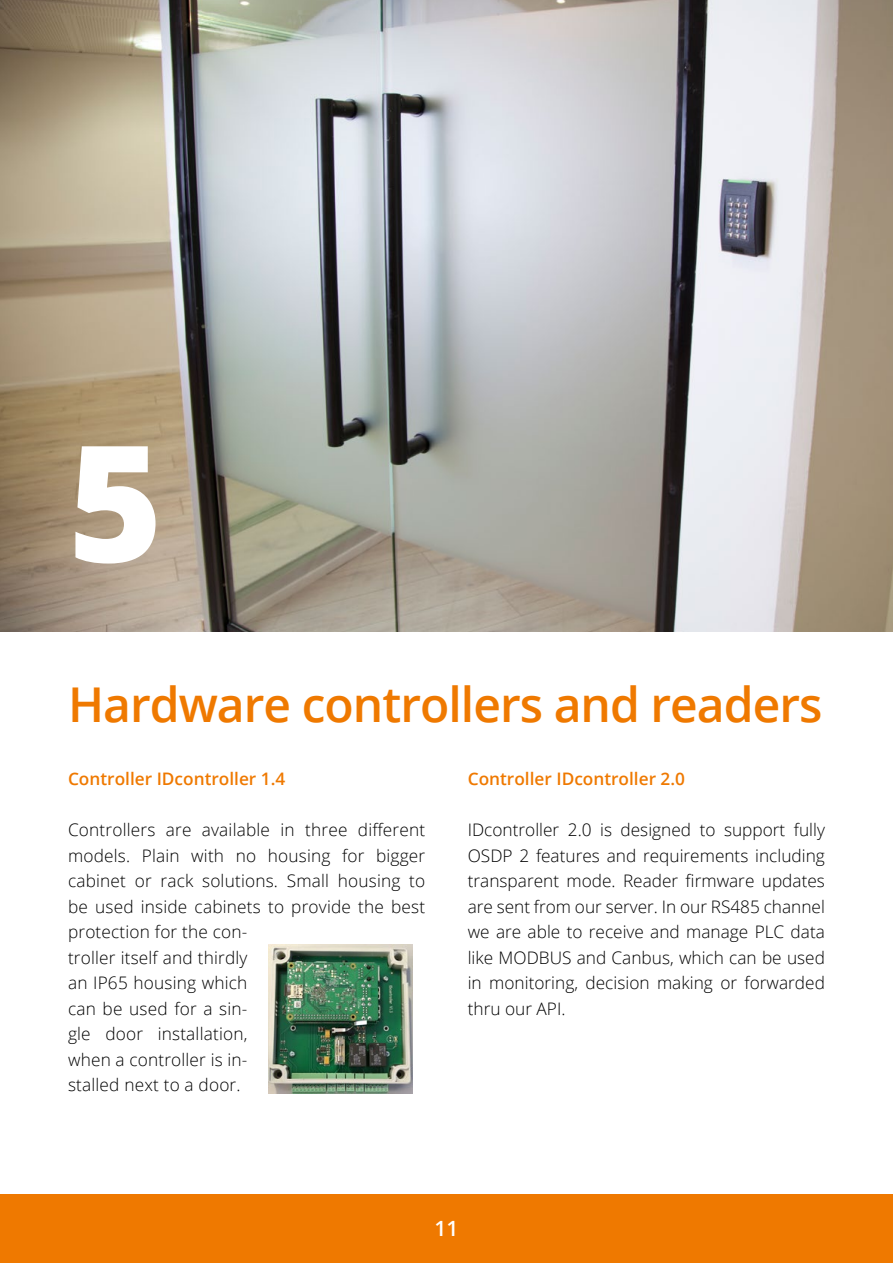
<style>
.page{position:relative;width:893px;height:1263px;background:#fff}
.page>*{position:absolute;margin:0;border:0;box-sizing:border-box;transform-origin:0 0}
.t1{font:800 162px "Open Sans";color:#fff}
.t2{font:600 48px "Open Sans";letter-spacing:-.02em;color:#ef7900}
.t3{font:600 21px "Open Sans";color:#fff}
.t4{font:300 17.25px/25.5px "Open Sans";letter-spacing:.01em;color:#000}
.t5{font:600 17.25px "Open Sans";color:#ef7900}
</style>
<div class="page">
<div style="left:0;top:1195px;width:893px;height:68px;background:#ef7900"></div>
<img style="left:0;top:0;width:893px;height:631px">
<img style="left:269px;top:944px;width:143px;height:150px">
<h1 class="t1" style="left:68px;top:380px;width:96px">5</h1>
<h2 class="t2" style="left:68px;top:671px;width:756px">Hardware controllers and readers</h2>
<p class="t5" style="left:68px;top:767px;width:219px">Controller IDcontroller 1.4</p>
<p class="t4" style="left:68px;top:817px;width:359px">Controllers are available in three different models. Plain with no housing for bigger cabinet or rack solutions. Small housing to be used inside cabinets to provide the best protection for the con-<br>troller itself and thirdly<br>an IP65 housing which<br>can be used for a sin-<br>gle door installation,<br>when a controller is in-<br>stalled next to a door.</p>
<p class="t5" style="left:468px;top:767px;width:219px">Controller IDcontroller 2.0</p>
<p class="t4" style="left:468px;top:817px;width:359px;text-align:justify">IDcontroller 2.0 is designed to support fully OSDP 2 features and requirements including transparent mode. Reader firmware updates are sent from our server. In our RS485 channel we are able to receive and manage PLC data like MODBUS and Canbus, which can be used in monitoring, decision making or forwarded thru our API.</p>
<p class="t3" style="left:434px;top:1214px;width:25px">11</p>
</div>
